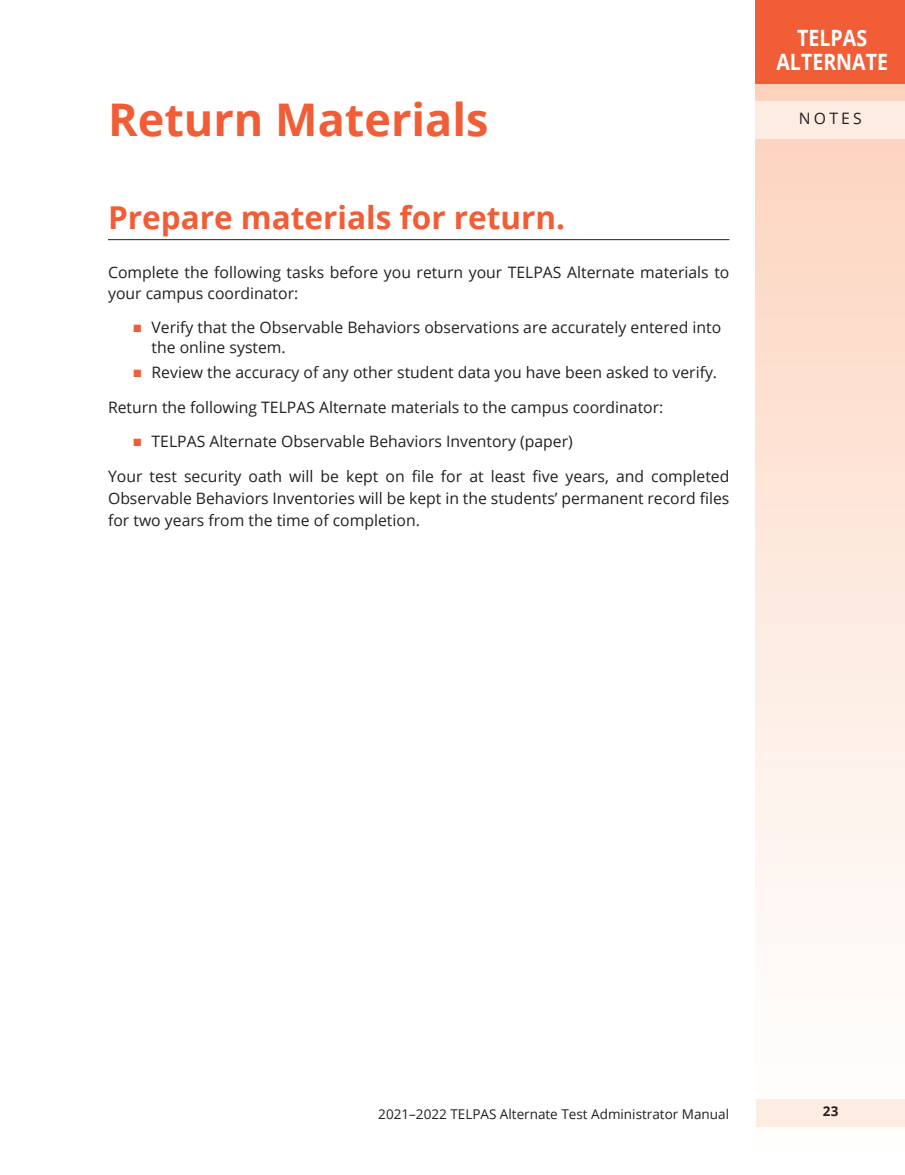
<style>
.page{position:relative;width:905px;height:1175px;background:#fff}
.page>*{position:absolute;margin:0;border:0;box-sizing:border-box;transform-origin:0 0}
.t1{font:700 45px "Open Sans";color:#f15d36}
.t2{font:700 31.5px "Open Sans";color:#f15d36}
.t3{font:700 22.5px/24px "Open Sans";color:#fff;text-align:center;scale:.87 1}
.t4{font:15.75px/21.8px "Open Sans";color:#231f20}
.t5{font:13.5px "Open Sans";color:#231f20}
.t6{font:700 13.5px "Open Sans";color:#231f20}
.s1{color:#f15d36}
</style>
<div class="page">
<svg style="left:755px;top:83px;width:149px;height:1044px"></svg>
<div style="left:755px;top:101px;width:149px;height:38px;background:#fdece2"></div>
<hr style="left:108px;top:239px;width:621px;height:1px;background:#231f20">
<div style="left:756px;top:1099px;width:148px;height:27px;background:#fdece2"></div>
<div style="left:755px;top:0;width:149px;height:83px;background:#f15d36"></div>
<h3 class="t3" style="left:776px;top:25px;width:130px">TELPAS<br>ALTERNATE</h3>
<h2 class="t1" style="left:108px;top:88px;width:382px">Return Materials</h2>
<p class="t4" style="left:798px;top:107px;width:64px">NOTES</p>
<h3 class="t2" style="left:108px;top:195px;width:458px">Prepare materials for return.</h3>
<p class="t4" style="left:108px;top:260px;width:623px">Complete the following tasks before you return your TELPAS Alternate materials to your campus coordinator:</p>
<p class="t4" style="left:152px;top:317px;width:571px;line-height:20.2px;text-indent:-18px"><span class="s1">■</span> Verify that the Observable Behaviors observations are accurately entered into the online system.</p>
<p class="t4" style="left:133px;top:361px;width:585px"><span class="s1">■</span> Review the accuracy of any other student data you have been asked to verify.</p>
<p class="t4" style="left:108px;top:396px;width:557px">Return the following TELPAS Alternate materials to the campus coordinator:</p>
<p class="t4" style="left:133px;top:430px;width:440px"><span class="s1">■</span> TELPAS Alternate Observable Behaviors Inventory (paper)</p>
<p class="t4" style="left:108px;top:465px;width:623px;text-align:justify">Your test security oath will be kept on file for at least five years, and completed Observable Behaviors Inventories will be kept in the students’ permanent record files for two years from the time of completion.</p>
<p class="t5" style="left:378px;top:1104px;width:352px">2021–2022 TELPAS Alternate Test Administrator Manual</p>
<p class="t6" style="left:823px;top:1102px;width:17px">23</p>
</div>
